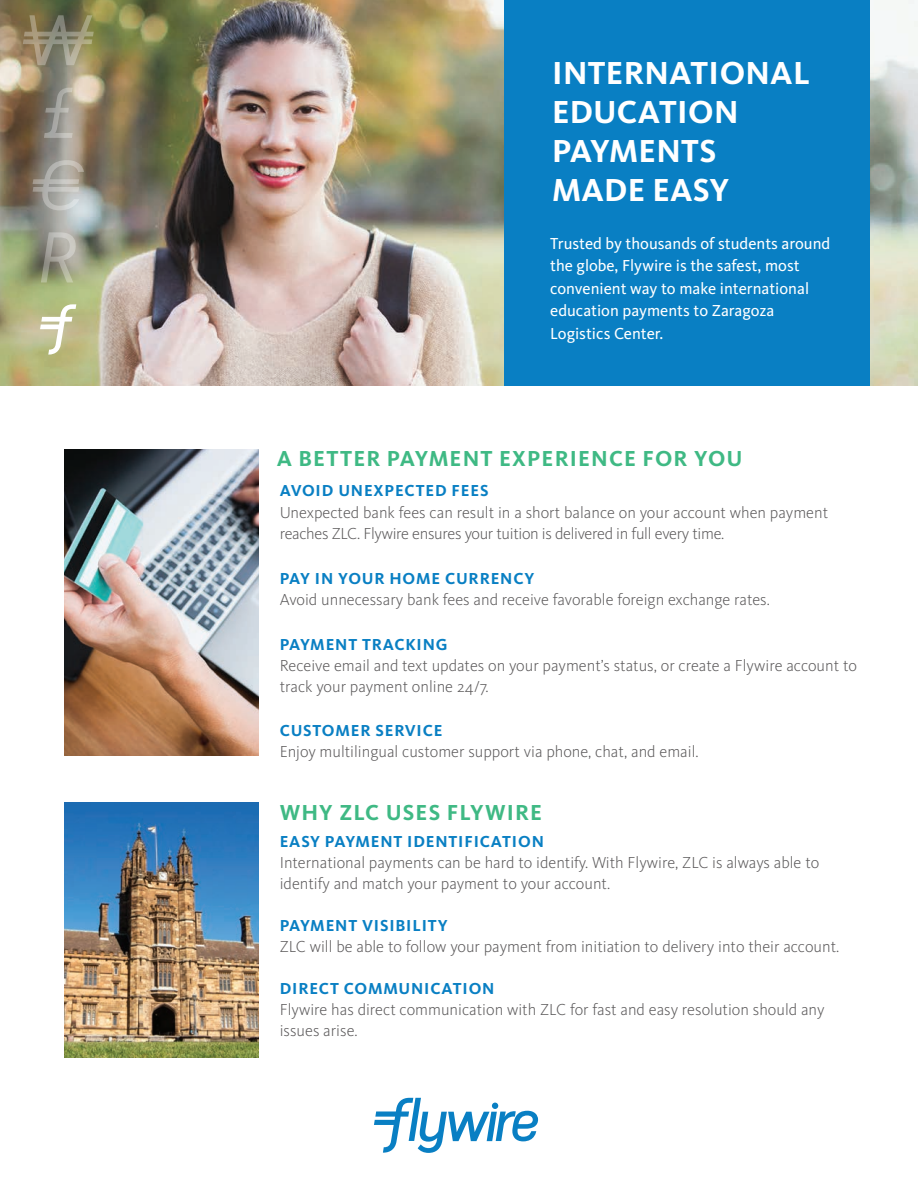
<style>
.page{position:relative;width:918px;height:1188px;background:#fff}
.page>*{position:absolute;margin:0;border:0;box-sizing:border-box;transform-origin:0 0}
.t1{font:700 33px/39px "Kievit OT";letter-spacing:.01em;color:#fff}
.t2{font:700 22.5px "Kievit OT";letter-spacing:.05em;color:#3fb984}
.t3{font:300 16.5px/21px "Kievit OT";color:#5b595a}
.t4{font:16.5px/22.5px "Kievit OT";color:#fff}
.t5{font:700 16.5px "Kievit OT";letter-spacing:.05em;color:#097fc3}
</style>
<div class="page">
<img style="left:64px;top:450px;width:195px;height:306px">
<img style="left:64px;top:802px;width:195px;height:256px">
<img style="left:0;top:0;width:918px;height:385px">
<div style="left:504px;top:0;width:365px;height:385px;background:#097fc3"></div>
<svg style="left:374px;top:1098px;width:164px;height:55px"></svg>
<svg style="left:40px;top:304px;width:36px;height:51px"></svg>
<svg style="left:44px;top:88px;width:29px;height:50px"></svg>
<svg style="left:33px;top:160px;width:51px;height:50px;background:#aaa8a1"></svg>
<svg style="left:41px;top:232px;width:35px;height:50px;background:#a1a292"></svg>
<svg style="left:23px;top:15px;width:71px;height:50px;background:#8e8668"></svg>
<h1 class="t1" style="left:552px;top:54px;width:260px">INTERNATIONAL<br>EDUCATION<br>PAYMENTS<br>MADE EASY</h1>
<p class="t4" style="left:550px;top:232px;width:282px">Trusted by thousands of students around the globe, Flywire is the safest, most convenient way to make international education payments to Zaragoza Logistics Center.</p>
<h2 class="t2" style="left:277px;top:445px;width:467px">A BETTER PAYMENT EXPERIENCE FOR YOU</h2>
<p class="t5" style="left:280px;top:481px;width:210px">AVOID UNEXPECTED FEES</p>
<p class="t3" style="left:280px;top:503px;width:550px">Unexpected bank fees can result in a short balance on your account when payment reaches ZLC. Flywire ensures your tuition is delivered in full every time.</p>
<p class="t5" style="left:280px;top:569px;width:256px">PAY IN YOUR HOME CURRENCY</p>
<p class="t3" style="left:280px;top:590px;width:492px">Avoid unnecessary bank fees and receive favorable foreign exchange rates.</p>
<p class="t5" style="left:280px;top:635px;width:169px">PAYMENT TRACKING</p>
<p class="t3" style="left:280px;top:656px;width:579px">Receive email and text updates on your payment’s status, or create a Flywire account to track your payment online 24/7.</p>
<p class="t5" style="left:280px;top:721px;width:164px">CUSTOMER SERVICE</p>
<p class="t3" style="left:280px;top:741px;width:420px">Enjoy multilingual customer support via phone, chat, and email.</p>
<h2 class="t2" style="left:280px;top:799px;width:264px">WHY ZLC USES FLYWIRE</h2>
<p class="t5" style="left:280px;top:832px;width:266px">EASY PAYMENT IDENTIFICATION</p>
<p class="t3" style="left:280px;top:852px;width:541px">International payments can be hard to identify. With Flywire, ZLC is always able to identify and match your payment to your account.</p>
<p class="t5" style="left:280px;top:916px;width:170px">PAYMENT VISIBILITY</p>
<p class="t3" style="left:280px;top:936px;width:561px">ZLC will be able to follow your payment from initiation to delivery into their account.</p>
<p class="t5" style="left:280px;top:979px;width:216px">DIRECT COMMUNICATION</p>
<p class="t3" style="left:280px;top:999px;width:546px">Flywire has direct communication with ZLC for fast and easy resolution should any issues arise.</p>
</div>
